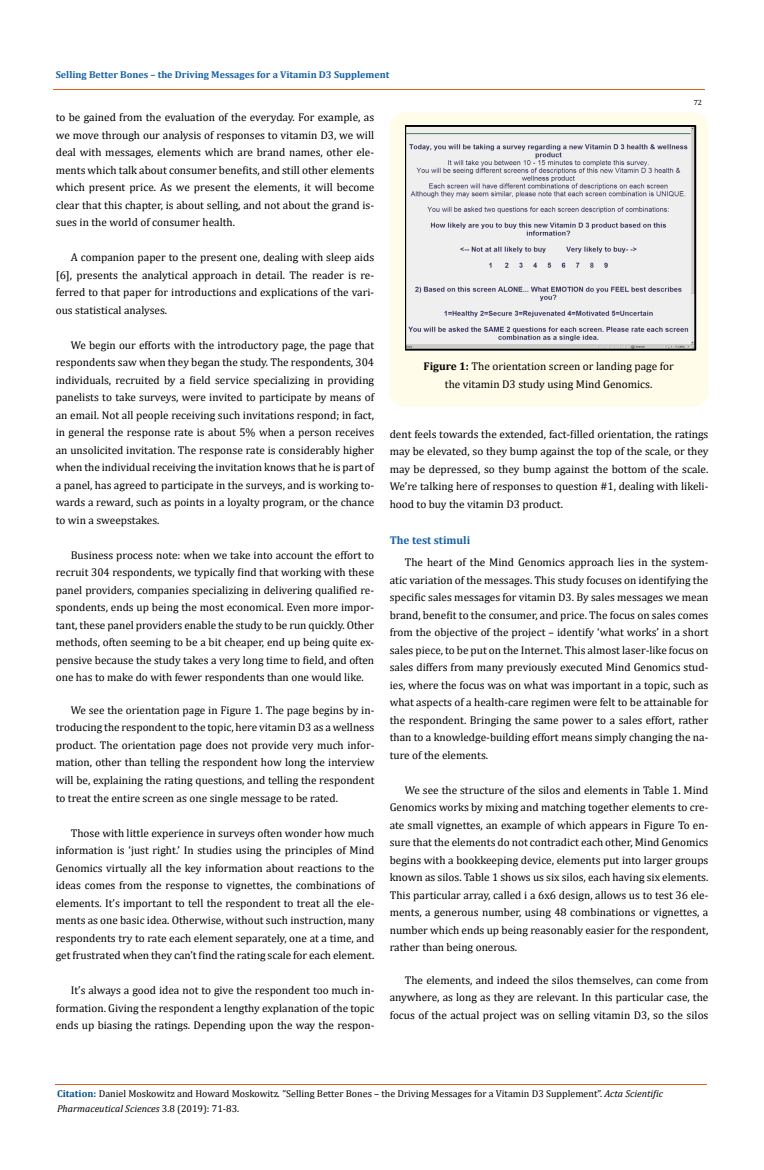
<style>
.page{position:relative;width:764px;height:1170px;background:#fff}
.page>*{position:absolute;margin:0;border:0;box-sizing:border-box;transform-origin:0 0}
.t1{font:11.25px/17.5px "Cambria";color:#000;text-align:justify}
.t2{font:700 11.25px "Cambria";color:#1560a6}
.t3{font:10px/15px "Cambria";color:#000}
.t4{font:700 10px "Cambria";color:#1560a6}
.t5{font:7.5px "Cambria";color:#000}
.s1{font-weight:700}
.s2{font-weight:700;color:#035089}
.s3{font-style:italic}
</style>
<div class="page">
<hr style="left:53px;top:90px;width:651px;height:1px;background:#e05d1a">
<hr style="left:56px;top:1085px;width:651px;height:1px;background:#e05d1a">
<div style="left:390px;top:112px;width:318px;height:295px;background:#fffde9;border-radius:15px"></div>
<img style="left:405px;top:126px;width:291px;height:224px">
<p class="t4" style="left:56px;top:68px;width:335px">Selling Better Bones – the Driving Messages for a Vitamin D3 Supplement</p>
<p class="t5" style="left:693px;top:98px;width:10px">72</p>
<p class="t1" style="left:56px;top:109px;width:320px">to be gained from the evaluation of the everyday. For example, as we move through our analysis of responses to vitamin D3, we will deal with messages, elements which are brand names, other ele&shy;ments which talk about consumer benefits, and still other elements which present price. As we present the elements, it will become clear that this chapter, is about selling, and not about the grand is&shy;sues in the world of consumer health.</p>
<p class="t1" style="left:56px;top:249px;width:320px;text-indent:15px">A companion paper to the present one, dealing with sleep aids [6], presents the analytical approach in detail. The reader is re&shy;ferred to that paper for introductions and explications of the vari&shy;ous statistical analyses.</p>
<p class="t1" style="left:56px;top:336px;width:320px;text-indent:15px">We begin our efforts with the introductory page, the page that respondents saw when they began the study. The respondents, 304 individuals, recruited by a field service specializing in providing panelists to take surveys, were invited to participate by means of an email. Not all people receiving such invitations respond; in fact, in general the response rate is about 5% when a person receives an unsolicited invitation. The response rate is considerably higher when the individual receiving the invitation knows that he is part of a panel, has agreed to participate in the surveys, and is working to&shy;wards a reward, such as points in a loyalty program, or the chance to win a sweepstakes.</p>
<p class="t1" style="left:56px;top:546px;width:320px;text-indent:15px">Business process note: when we take into account the effort to recruit 304 respondents, we typically find that working with these panel providers, companies specializing in delivering qualified re&shy;spondents, ends up being the most economical. Even more impor&shy;tant, these panel providers enable the study to be run quickly. Other methods, often seeming to be a bit cheaper, end up being quite ex&shy;pensive because the study takes a very long time to field, and often one has to make do with fewer respondents than one would like.</p>
<p class="t1" style="left:56px;top:701px;width:320px;text-indent:15px">We see the orientation page in Figure 1. The page begins by in&shy;troducing the respondent to the topic, here vitamin D3 as a wellness product. The orientation page does not provide very much infor&shy;mation, other than telling the respondent how long the interview will be, explaining the rating questions, and telling the respondent to treat the entire screen as one single message to be rated.</p>
<p class="t1" style="left:56px;top:824px;width:320px;text-indent:15px">Those with little experience in surveys often wonder how much information is ‘just right.’ In studies using the principles of Mind Genomics virtually all the key information about reactions to the ideas comes from the response to vignettes, the combinations of elements. It’s important to tell the respondent to treat all the ele&shy;ments as one basic idea. Otherwise, without such instruction, many respondents try to rate each element separately, one at a time, and get frustrated when they can’t find the rating scale for each element.</p>
<p class="t1" style="left:56px;top:981px;width:320px;text-indent:15px">It’s always a good idea not to give the respondent too much in&shy;formation. Giving the respondent a lengthy explanation of the topic ends up biasing the ratings. Depending upon the way the respon-</p>
<p class="t1" style="left:423px;top:358px;width:252px;text-align:center"><span class="s1">Figure 1:</span> The orientation screen or landing page for the vitamin D3 study using Mind Genomics.</p>
<p class="t1" style="left:390px;top:425px;width:320px">dent feels towards the extended, fact-filled orientation, the ratings may be elevated, so they bump against the top of the scale, or they may be depressed, so they bump against the bottom of the scale.<br>We’re talking here of responses to question #1, dealing with likeli&shy;hood to buy the vitamin D3 product.</p>
<p class="t2" style="left:390px;top:532px;width:82px">The test stimuli</p>
<p class="t1" style="left:390px;top:553px;width:320px;text-indent:15px">The heart of the Mind Genomics approach lies in the system&shy;atic variation of the messages. This study focuses on identifying the specific sales messages for vitamin D3. By sales messages we mean brand, benefit to the consumer, and price. The focus on sales comes from the objective of the project – identify ‘what works’ in a short sales piece, to be put on the Internet. This almost laser-like focus on sales differs from many previously executed Mind Genomics stud&shy;ies, where the focus was on what was important in a topic, such as what aspects of a health-care regimen were felt to be attainable for the respondent. Bringing the same power to a sales effort, rather than to a knowledge-building effort means simply changing the na&shy;ture of the elements.</p>
<p class="t1" style="left:390px;top:781px;width:320px;text-indent:15px">We see the structure of the silos and elements in Table 1. Mind Genomics works by mixing and matching together elements to cre&shy;ate small vignettes, an example of which appears in Figure To en&shy;sure that the elements do not contradict each other, Mind Genomics begins with a bookkeeping device, elements put into larger groups known as silos. Table 1 shows us six silos, each having six elements.<br>This particular array, called i a 6x6 design, allows us to test 36 ele&shy;ments, a generous number, using 48 combinations or vignettes, a number which ends up being reasonably easier for the respondent, rather than being onerous.</p>
<p class="t1" style="left:390px;top:971px;width:320px;text-indent:15px">The elements, and indeed the silos themselves, can come from anywhere, as long as they are relevant. In this particular case, the focus of the actual project was on selling vitamin D3, so the silos</p>
<p class="t3" style="left:57px;top:1086px;width:608px"><span class="s2">Citation:</span> Daniel Moskowitz and Howard Moskowitz<span class="s3">.</span> “Selling Better Bones – the Driving Messages for a Vitamin D3 Supplement”. <span class="s3">Acta Scientific<br>Pharmaceutical Sciences</span> 3.8 (2019): 71-83.</p>
</div>
